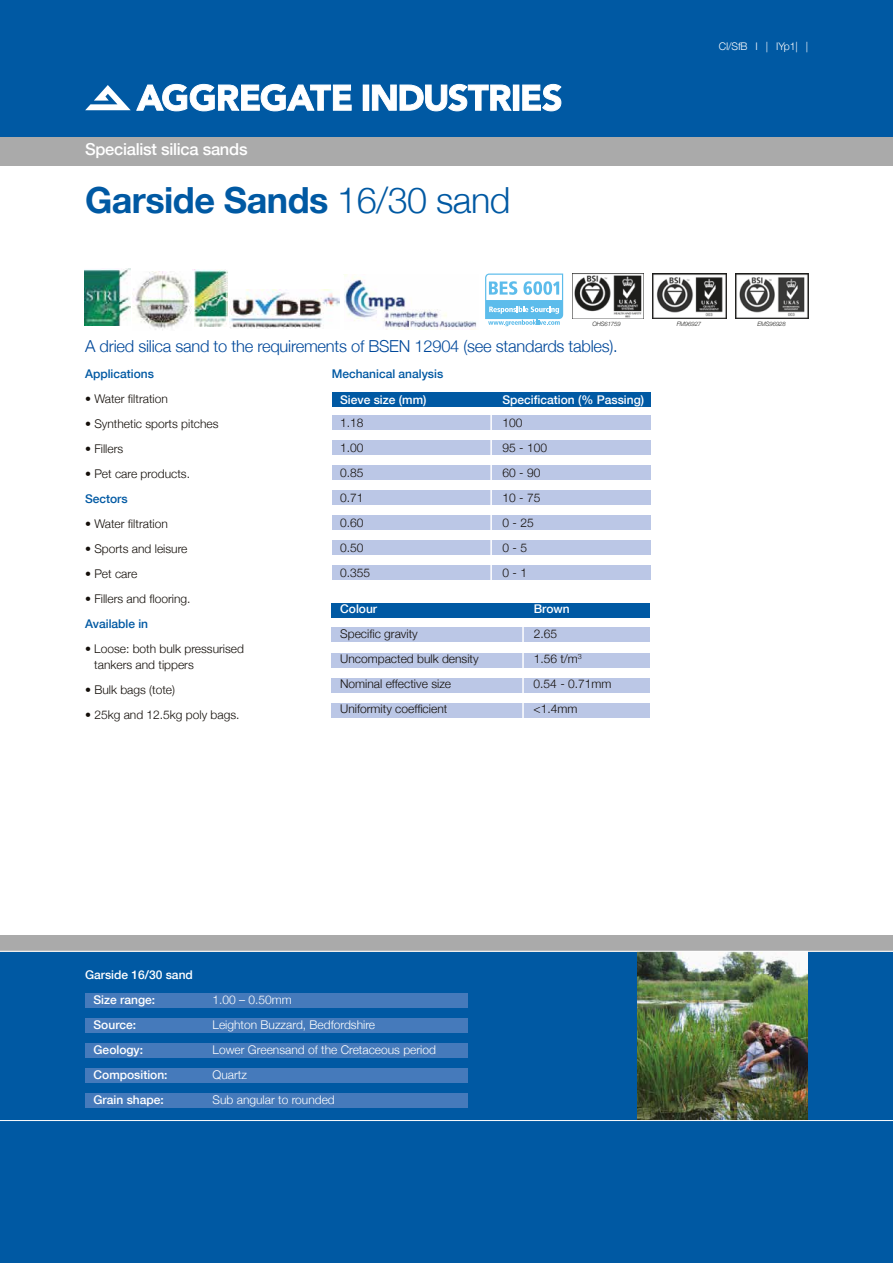
<style>
.page{position:relative;width:893px;height:1263px;background:#fff}
.page>*{position:absolute;margin:0;border:0;box-sizing:border-box;transform-origin:0 0}
.t1{font:700 36px "Helvetica Neue";letter-spacing:-.015em;color:#0059a3}
.t2{font:300 16.5px "Helvetica Neue";letter-spacing:-.015em;color:#00489a}
.t3{font:500 16.5px "Helvetica Neue";letter-spacing:-.015em;color:#fff}
.t4{font:300 12px/16.5px "Helvetica Neue";color:#130e09}
.t5{font:500 12px/25px "Helvetica Neue";color:#fff}
.t6{font:300 12px "Helvetica Neue";color:#fff}
.t7{font:500 12px "Helvetica Neue";color:#0059a3}
.t8{font:300 10.5px "Helvetica Neue";letter-spacing:-.015em;color:#fff}
.t9{font:italic 300 6px "Helvetica Neue";letter-spacing:-.02em;color:#1d1d1b}
.s1{font-weight:300}
</style>
<div class="page">
<img style="left:344px;top:275px;width:133px;height:54px">
<div style="left:332px;top:415px;width:319px;height:15px;background:#bbc7e6"></div>
<div style="left:332px;top:440px;width:319px;height:15px;background:#bbc7e6"></div>
<div style="left:332px;top:465px;width:319px;height:15px;background:#bbc7e6"></div>
<div style="left:332px;top:490px;width:319px;height:15px;background:#bbc7e6"></div>
<div style="left:332px;top:515px;width:319px;height:15px;background:#bbc7e6"></div>
<div style="left:332px;top:540px;width:319px;height:15px;background:#bbc7e6"></div>
<div style="left:332px;top:565px;width:319px;height:15px;background:#bbc7e6"></div>
<div style="left:332px;top:392px;width:319px;height:15px;background:#0059a3"></div>
<hr style="left:490px;top:412px;width:2px;height:184px;background:#fff">
<div style="left:332px;top:627px;width:318px;height:15px;background:#bbc7e6"></div>
<div style="left:332px;top:652px;width:318px;height:15px;background:#bbc7e6"></div>
<div style="left:332px;top:678px;width:318px;height:14px;background:#bbc7e6"></div>
<div style="left:332px;top:703px;width:318px;height:15px;background:#bbc7e6"></div>
<div style="left:332px;top:602px;width:318px;height:15px;background:#0059a3"></div>
<hr style="left:522px;top:621px;width:2px;height:100px;background:#fff">
<img style="left:193px;top:269px;width:34px;height:58px">
<div style="left:0;top:136px;width:893px;height:30px;background:#aaa"></div>
<div style="left:0;top:0;width:893px;height:136px;background:#0059a3"></div>
<div style="left:363px;top:85px;width:6px;height:25px;background:#fff"></div>
<svg style="left:372px;top:84px;width:140px;height:27px"></svg>
<div style="left:513px;top:85px;width:6px;height:25px;background:#fff"></div>
<svg style="left:522px;top:84px;width:40px;height:27px"></svg>
<svg style="left:85px;top:84px;width:267px;height:27px"></svg>
<img style="left:653px;top:274px;width:73px;height:45px">
<img style="left:572px;top:274px;width:72px;height:45px">
<svg style="left:485px;top:274px;width:78px;height:52px"></svg>
<img style="left:735px;top:274px;width:74px;height:45px">
<img style="left:230px;top:289px;width:110px;height:40px">
<img style="left:85px;top:269px;width:45px;height:57px">
<img style="left:132px;top:271px;width:60px;height:59px">
<div style="left:0;top:945px;width:893px;height:318px;background:#0059a3"></div>
<div style="left:0;top:935px;width:893px;height:16px;background:#aaa"></div>
<img style="left:638px;top:952px;width:170px;height:168px">
<hr style="left:0;top:951px;width:893px;height:1px;background:#fff">
<hr style="left:0;top:1120px;width:893px;height:1px;background:#fff">
<div style="left:85px;top:993px;width:383px;height:15px;background:#457abb"></div>
<div style="left:85px;top:1018px;width:383px;height:15px;background:#457abb"></div>
<div style="left:85px;top:1043px;width:383px;height:15px;background:#457abb"></div>
<div style="left:85px;top:1068px;width:383px;height:15px;background:#457abb"></div>
<div style="left:85px;top:1093px;width:383px;height:15px;background:#457abb"></div>
<h2 class="t3" style="left:85px;top:136px;width:164px">Specialist silica sands</h2>
<h1 class="t1" style="left:85px;top:172px;width:427px">Garside Sands <span class="s1">16/30 sand</span></h1>
<p class="t8" style="left:719px;top:38px;width:91px">CI/SfB I | IYp1| |</p>
<p class="t9" style="left:592px;top:319px;width:30px">OHS61759</p>
<p class="t9" style="left:677px;top:319px;width:26px">FM96927</p>
<p class="t9" style="left:758px;top:319px;width:30px">EMS96928</p>
<h2 class="t2" style="left:85px;top:333px;width:534px">A dried silica sand to the requirements of BSEN 12904 (see standards tables).</h2>
<p class="t7" style="left:85px;top:364px;width:70px">Applications</p>
<p class="t7" style="left:332px;top:364px;width:113px">Mechanical analysis</p>
<p class="t4" style="left:85px;top:389px;width:84px">• Water filtration</p>
<p class="t5" style="left:340px;top:387px;width:88px">Sieve size (mm)</p>
<p class="t5" style="left:502px;top:387px;width:143px">Specification (% Passing)</p>
<p class="t4" style="left:85px;top:414px;width:135px">• Synthetic sports pitches</p>
<p class="t4" style="left:340px;top:413px;width:25px">1.18</p>
<p class="t4" style="left:503px;top:413px;width:22px">100</p>
<p class="t4" style="left:85px;top:439px;width:40px">• Fillers</p>
<p class="t4" style="left:340px;top:438px;width:25px">1.00</p>
<p class="t4" style="left:503px;top:438px;width:46px">95 - 100</p>
<p class="t4" style="left:85px;top:464px;width:106px">• Pet care products.</p>
<p class="t4" style="left:340px;top:463px;width:25px">0.85</p>
<p class="t4" style="left:503px;top:463px;width:39px">60 - 90</p>
<p class="t7" style="left:85px;top:489px;width:44px">Sectors</p>
<p class="t4" style="left:340px;top:488px;width:25px">0.71</p>
<p class="t4" style="left:503px;top:488px;width:39px">10 - 75</p>
<p class="t4" style="left:85px;top:514px;width:84px">• Water filtration</p>
<p class="t4" style="left:340px;top:513px;width:25px">0.60</p>
<p class="t4" style="left:503px;top:513px;width:33px">0 - 25</p>
<p class="t4" style="left:85px;top:539px;width:104px">• Sports and leisure</p>
<p class="t4" style="left:340px;top:538px;width:25px">0.50</p>
<p class="t4" style="left:503px;top:538px;width:26px">0 - 5</p>
<p class="t4" style="left:85px;top:564px;width:54px">• Pet care</p>
<p class="t4" style="left:340px;top:563px;width:32px">0.355</p>
<p class="t4" style="left:503px;top:563px;width:26px">0 - 1</p>
<p class="t4" style="left:85px;top:589px;width:107px">• Fillers and flooring.</p>
<p class="t5" style="left:340px;top:596px;width:38px">Colour</p>
<p class="t5" style="left:534px;top:596px;width:38px">Brown</p>
<p class="t7" style="left:85px;top:614px;width:65px">Available in</p>
<p class="t4" style="left:340px;top:625px;width:79px">Specific gravity</p>
<p class="t4" style="left:534px;top:625px;width:25px">2.65</p>
<p class="t4" style="left:94px;top:639px;width:151px;text-indent:-9px">• Loose: both bulk pressurised tankers and tippers</p>
<p class="t4" style="left:340px;top:650px;width:140px">Uncompacted bulk density</p>
<p class="t4" style="left:534px;top:650px;width:50px">1.56 t/m<sup>3</sup></p>
<p class="t4" style="left:85px;top:681px;width:92px">• Bulk bags (tote)</p>
<p class="t4" style="left:340px;top:675px;width:112px">Nominal effective size</p>
<p class="t4" style="left:534px;top:675px;width:79px">0.54 - 0.71mm</p>
<p class="t4" style="left:85px;top:706px;width:156px">• 25kg and 12.5kg poly bags.</p>
<p class="t4" style="left:340px;top:700px;width:109px">Uniformity coefficient</p>
<p class="t4" style="left:534px;top:700px;width:45px">&lt;1.4mm</p>
<p class="t5" style="left:94px;top:962px;width:101px;text-indent:-9px">Garside 16/30 sand<br>Size range:</p>
<p class="t6" style="left:213px;top:990px;width:81px">1.00 – 0.50mm</p>
<p class="t5" style="left:94px;top:1012px;width:44px">Source:</p>
<p class="t6" style="left:213px;top:1015px;width:164px">Leighton Buzzard, Bedfordshire</p>
<p class="t5" style="left:94px;top:1037px;width:51px">Geology:</p>
<p class="t6" style="left:213px;top:1040px;width:225px">Lower Greensand of the Cretaceous period</p>
<p class="t5" style="left:94px;top:1062px;width:76px">Composition:</p>
<p class="t6" style="left:213px;top:1065px;width:36px">Quartz</p>
<p class="t5" style="left:94px;top:1087px;width:72px">Grain shape:</p>
<p class="t6" style="left:213px;top:1090px;width:124px">Sub angular to rounded</p>
</div>
